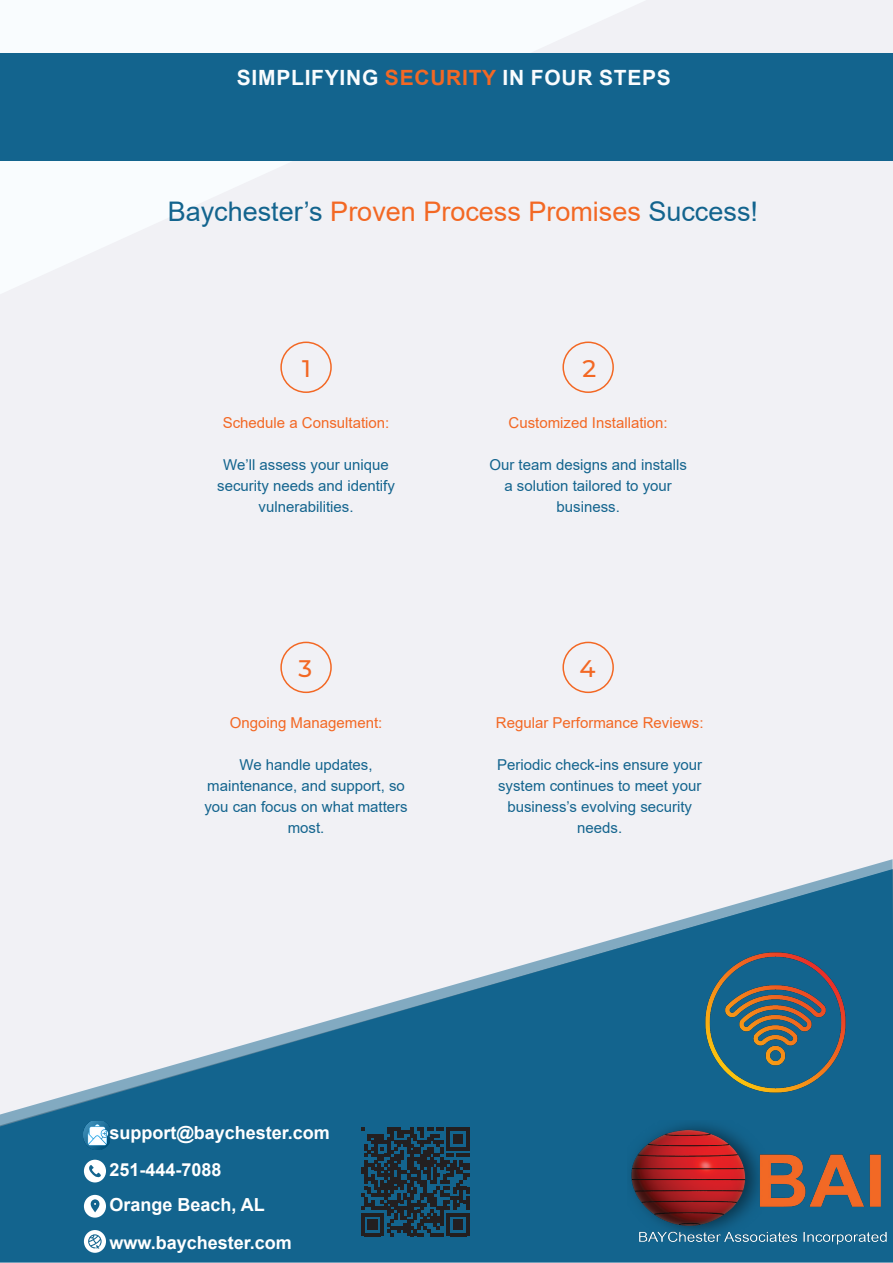
<style>
.page{position:relative;width:893px;height:1263px;background:#f1f1f5}
.page>*{position:absolute;margin:0;border:0;box-sizing:border-box;transform-origin:0 0}
.Body_-_Left_Aligned{font:27px "Arial";color:#f36824}
.Subheading{font:500 24px "Montserrat";color:#f36824}
.TOC__A4{font:700 21px "Arial";letter-spacing:.035em;color:#f9fcfe}
.AddreetText_Ragular{font:700 18px "Arial";color:#fff}
.Body{font:15px/21px "Arial";color:#13648e;text-align:center}
.Body-2{font:15px "Arial";color:#f36824}
.s1{color:#f36824}
.s2{color:#13648e}
</style>
<div class="page">
<svg style="left:0;top:869px;width:893px;height:393px;fill:#13648e"></svg>
<img style="left:627px;top:1120px;width:263px;height:125px">
<svg style="left:84px;top:1160px;width:22px;height:22px"></svg>
<svg style="left:84px;top:1195px;width:22px;height:22px"></svg>
<svg style="left:84px;top:1230px;width:22px;height:23px"></svg>
<img style="left:84px;top:1121px;width:25px;height:29px">
<svg style="left:361px;top:1127px;width:109px;height:109px;background:#1c394a"></svg>
<svg style="left:0;top:0;width:644px;height:293px"></svg>
<div style="left:0;top:53px;width:893px;height:108px;background:#13648e"></div>
<img style="left:703px;top:950px;width:144px;height:144px">
<div style="left:280px;top:342px;width:52px;height:51px;border:2px solid #f36824;border-radius:50%"></div>
<div style="left:562px;top:342px;width:52px;height:51px;border:2px solid #f36824;border-radius:50%"></div>
<div style="left:280px;top:642px;width:52px;height:51px;border:2px solid #f36824;border-radius:50%"></div>
<div style="left:562px;top:642px;width:52px;height:51px;border:2px solid #f36824;border-radius:50%"></div>
<p class="TOC__A4" style="left:237px;top:63px;width:436px">SIMPLIFYING <span class="s1">SECURITY</span> IN FOUR STEPS</p>
<p class="Body_-_Left_Aligned" style="left:168px;top:193px;width:592px"><span class="s2">Baychester’s</span> Proven Process Promises <span class="s2">Success!</span></p>
<p class="Subheading" style="left:302px;top:351px;width:10px">1</p>
<p class="Body-2" style="left:223px;top:412px;width:168px">Schedule a Consultation:</p>
<p class="Body" style="left:217px;top:454px;width:179px">We’ll assess your unique security needs and identify vulnerabilities.</p>
<p class="Subheading" style="left:298px;top:652px;width:15px">3</p>
<p class="Body-2" style="left:230px;top:712px;width:154px">Ongoing Management:</p>
<p class="Body" style="left:204px;top:754px;width:205px">We handle updates, maintenance, and support, so you can focus on what matters most.</p>
<p class="Subheading" style="left:583px;top:351px;width:15px">2</p>
<p class="Body-2" style="left:509px;top:412px;width:161px">Customized Installation:</p>
<p class="Body" style="left:489px;top:454px;width:199px">Our team designs and installs a solution tailored to your business.</p>
<p class="Subheading" style="left:580px;top:652px;width:18px">4</p>
<p class="Body-2" style="left:496px;top:712px;width:209px">Regular Performance Reviews:</p>
<p class="Body" style="left:497px;top:754px;width:207px">Periodic check-ins ensure your system continues to meet your business’s evolving security needs.</p>
<p class="AddreetText_Ragular" style="left:109px;top:1120px;width:222px">support@baychester.com</p>
<p class="AddreetText_Ragular" style="left:109px;top:1157px;width:114px">251-444-7088</p>
<p class="AddreetText_Ragular" style="left:109px;top:1192px;width:157px">Orange Beach, AL</p>
<p class="AddreetText_Ragular" style="left:109px;top:1230px;width:184px">www.baychester.com</p>
</div>
